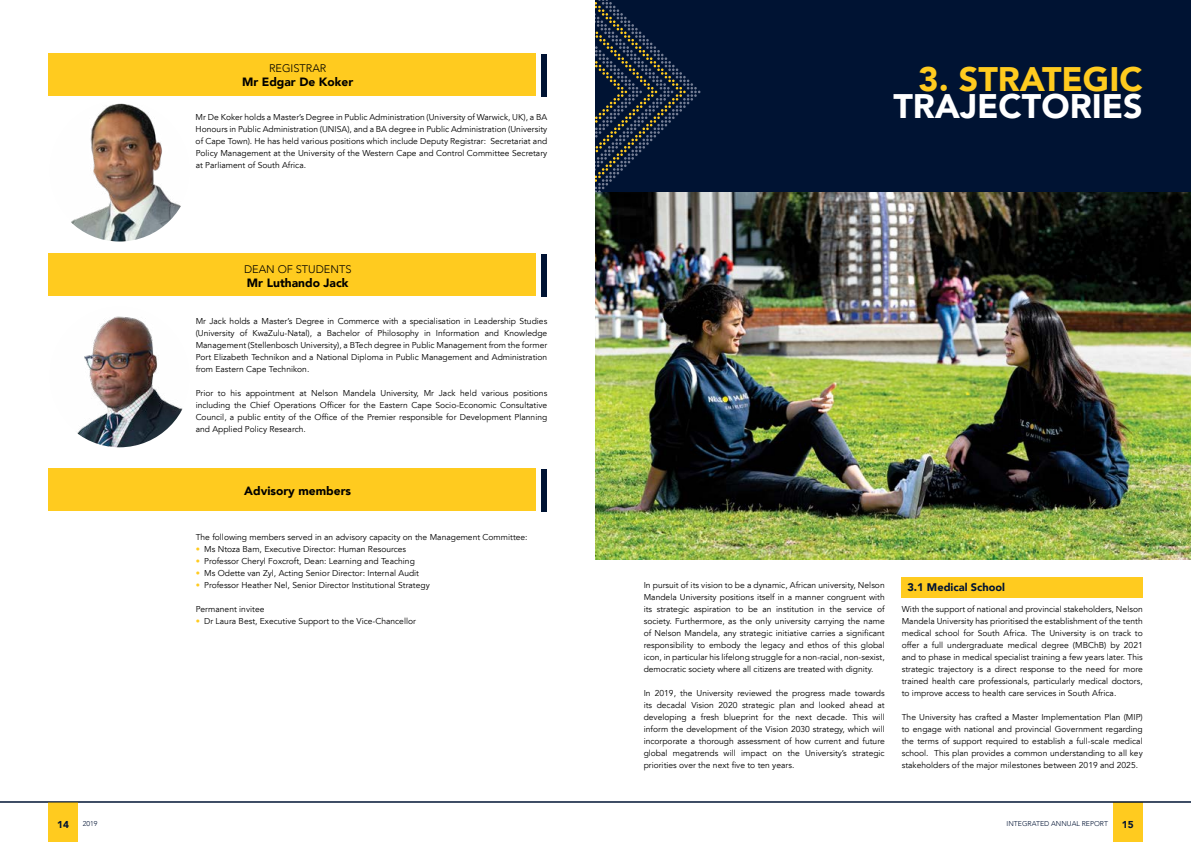
<style>
.page{position:relative;width:1191px;height:842px;background:#fff}
.page>*{position:absolute;margin:0;border:0;box-sizing:border-box;transform-origin:0 0}
.t1{font:900 34px "Avenir LT";color:#fff}
.t2{font:900 34px "Avenir LT";color:#ffcb1f}
.t3{font:900 12px "Avenir LT";color:#000}
.t4{font:300 11px "Avenir LT";color:#000}
.t5{font:900 11px "Avenir LT";color:#001333}
.t6{font:900 10px "Avenir LT";color:#001333}
.t7{font:8.5px/12px "Avenir LT";color:#000;text-align:justify}
.t8{font:300 7px "Avenir LT";color:#001333}
.s1{color:#ffcb1f}
</style>
<div class="page">
<div style="left:595px;top:0;width:596px;height:192px;background:#001333"></div>
<svg style="left:595px;top:0;width:105px;height:192px"></svg>
<div style="left:1113px;top:802px;width:29px;height:40px;background:#ffcb1f"></div>
<div style="left:48px;top:802px;width:30px;height:40px;background:#ffcb1f"></div>
<hr style="left:0;top:802px;width:1191px;height:1px;background:#001333">
<div style="left:49px;top:53px;width:487px;height:43px;background:#ffcb1f"></div>
<div style="left:541px;top:54px;width:6px;height:42px;background:#001333"></div>
<div style="left:49px;top:254px;width:487px;height:42px;background:#ffcb1f"></div>
<div style="left:541px;top:254px;width:6px;height:43px;background:#001333"></div>
<div style="left:49px;top:468px;width:487px;height:42px;background:#ffcb1f"></div>
<div style="left:541px;top:469px;width:6px;height:42px;background:#001333"></div>
<img style="left:49px;top:100px;width:141px;height:141px;border-radius:71px">
<img style="left:49px;top:306px;width:141px;height:141px;border-radius:71px">
<div style="left:901px;top:577px;width:241px;height:21px;background:#ffcb1f"></div>
<img style="left:595px;top:192px;width:596px;height:368px">
<p class="t4" style="left:269px;top:62px;width:59px">REGISTRAR</p>
<h2 class="t3" style="left:242px;top:75px;width:113px">Mr Edgar De Koker</h2>
<p class="t7" style="left:196px;top:111px;width:353px">Mr De Koker holds a Master’s Degree in Public Administration (University of Warwick, UK), a BA Honours in Public Administration (UNISA), and a BA degree in Public Administration (University of Cape Town). He has held various positions which include Deputy Registrar: Secretariat and Policy Management at the University of the Western Cape and Control Committee Secretary at Parliament of South Africa.</p>
<p class="t4" style="left:244px;top:263px;width:109px">DEAN OF STUDENTS</p>
<h2 class="t3" style="left:247px;top:275px;width:103px">Mr Luthando Jack</h2>
<p class="t7" style="left:196px;top:315px;width:353px">Mr Jack holds a Master’s Degree in Commerce with a specialisation in Leadership Studies (University of KwaZulu-Natal), a Bachelor of Philosophy in Information and Knowledge Management (Stellenbosch University), a BTech degree in Public Management from the former Port Elizabeth Technikon and a National Diploma in Public Management and Administration from Eastern Cape Technikon.</p>
<p class="t7" style="left:196px;top:387px;width:353px">Prior to his appointment at Nelson Mandela University, Mr Jack held various positions including the Chief Operations Officer for the Eastern Cape Socio-Economic Consultative Council, a public entity of the Office of the Premier responsible for Development Planning and Applied Policy Research.</p>
<h2 class="t3" style="left:244px;top:483px;width:108px">Advisory members</h2>
<p class="t7" style="left:196px;top:531px;width:333px">The following members served in an advisory capacity on the Management Committee:</p>
<p class="t7" style="left:196px;top:543px;width:212px"><span class="s1">•</span> Ms Ntoza Bam, Executive Director: Human Resources</p>
<p class="t7" style="left:196px;top:555px;width:221px"><span class="s1">•</span> Professor Cheryl Foxcroft, Dean: Learning and Teaching</p>
<p class="t7" style="left:196px;top:567px;width:225px"><span class="s1">•</span> Ms Odette van Zyl, Acting Senior Director: Internal Audit</p>
<p class="t7" style="left:196px;top:579px;width:236px"><span class="s1">•</span> Professor Heather Nel, Senior Director Institutional Strategy</p>
<p class="t7" style="left:196px;top:603px;width:70px">Permanent invitee</p>
<p class="t7" style="left:196px;top:615px;width:222px"><span class="s1">•</span> Dr Laura Best, Executive Support to the Vice-Chancellor</p>
<h1 class="t2" style="left:918px;top:59px;width:226px">3. STRATEGIC</h1>
<h1 class="t1" style="left:893px;top:86px;width:251px">TRAJECTORIES</h1>
<p class="t7" style="left:643px;top:579px;width:242px">In pursuit of its vision to be a dynamic, African university, Nelson Mandela University positions itself in a manner congruent with its strategic aspiration to be an institution in the service of society. Furthermore, as the only university carrying the name of Nelson Mandela, any strategic initiative carries a significant responsibility to embody the legacy and ethos of this global icon, in particular his lifelong struggle for a non-racial, non-sexist, democratic society where all citizens are treated with dignity.</p>
<p class="t7" style="left:643px;top:687px;width:242px">In 2019, the University reviewed the progress made towards its decadal Vision 2020 strategic plan and looked ahead at developing a fresh blueprint for the next decade. This will inform the development of the Vision 2030 strategy, which will incorporate a thorough assessment of how current and future global megatrends will impact on the University’s strategic priorities over the next five to ten years.</p>
<p class="t5" style="left:907px;top:580px;width:99px">3.1 Medical School</p>
<p class="t7" style="left:901px;top:603px;width:242px">With the support of national and provincial stakeholders, Nelson Mandela University has prioritised the establishment of the tenth medical school for South Africa. The University is on track to offer a full undergraduate medical degree (MBChB) by 2021 and to phase in medical specialist training a few years later. This strategic trajectory is a direct response to the need for more trained health care professionals, particularly medical doctors, to improve access to health care services in South Africa.</p>
<p class="t7" style="left:901px;top:711px;width:242px">The University has crafted a Master Implementation Plan (MIP) to engage with national and provincial Government regarding the terms of support required to establish a full-scale medical school. This plan provides a common understanding to all key stakeholders of the major milestones between 2019 and 2025.</p>
<p class="t6" style="left:57px;top:819px;width:13px">14</p>
<p class="t8" style="left:83px;top:820px;width:16px">2019</p>
<p class="t8" style="left:1006px;top:820px;width:103px">INTEGRATED ANNUAL REPORT</p>
<p class="t6" style="left:1122px;top:819px;width:13px">15</p>
</div>
